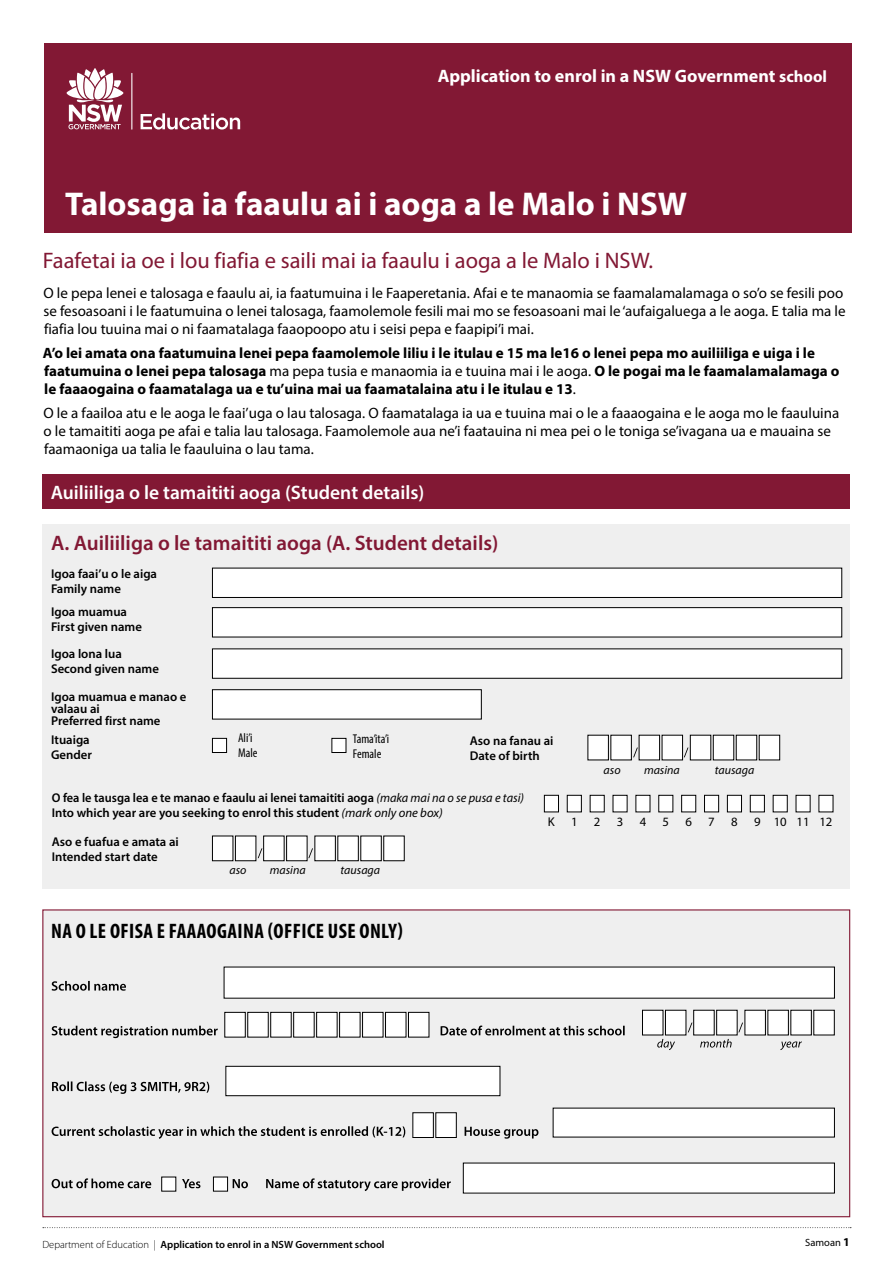
<style>
.page{position:relative;width:893px;height:1263px;background:#fff}
.page>*{position:absolute;margin:0;border:0;box-sizing:border-box;transform-origin:0 0}
.Master_Header{font:700 33px "Myriad Pro";color:#fff}
.Master_Sub_Header{font:22.5px "Myriad Pro";color:#821834}
.Section_header{font:600 21px "Myriad Pro";color:#821834}
.Bold_heading_10pt_bl{font:700 condensed 21px "Myriad Pro";letter-spacing:.02em;color:#000}
.Reverse_Heading{font:600 19.5px "Myriad Pro";color:#fff}
.t1{font:700 18px "Myriad Pro";color:#fff}
.Leading_Text{font:15px/18px "Myriad Pro";color:#000}
.Leading_Text-2{font:700 15px/18px "Myriad Pro";color:#000}
.Questions{font:600 12.75px/12px "Myriad Pro";color:#000}
.Questions_Eng{font:600 12.75px "Myriad Pro";color:#000}
.t2{font:12.75px "Myriad Pro";color:#000}
.Answer{font:condensed 12.75px "Myriad Pro";color:#000}
.Answer_Eng{font:condensed 12.75px "Myriad Pro";color:#000}
.day_month_year{font:italic 12px "Myriad Pro";color:#000}
.a__Footer{font:600 10.5px "Myriad Pro";color:#000}
.a__Page_Number{font:10.5px "Myriad Pro";color:#000}
.s1{font-size:16.5px}
.s2{font-weight:400}
.s3{font-weight:400;font-style:italic}
.s4{font-weight:300}
.s5{font-weight:700;font-size:12px}
</style>
<div class="page">
<div style="left:44px;top:43px;width:808px;height:189px;background:#821834"></div>
<hr style="left:131px;top:73px;width:1px;height:57px;background:#fff">
<svg style="left:67px;top:68px;width:56px;height:61px"></svg>
<svg style="left:141px;top:113px;width:99px;height:17px"></svg>
<div style="left:42px;top:909px;width:809px;height:309px;background:#efefef"></div>
<svg style="left:52px;top:1081px;width:157px;height:13px"></svg>
<svg style="left:52px;top:981px;width:74px;height:10px"></svg>
<div style="left:224px;top:967px;width:610px;height:31px;background:#fff"></div>
<svg style="left:52px;top:1012px;width:573px;height:26px"></svg>
<svg style="left:52px;top:1112px;width:486px;height:27px"></svg>
<svg style="left:642px;top:1010px;width:193px;height:40px"></svg>
<svg style="left:52px;top:1176px;width:399px;height:15px"></svg>
<div style="left:226px;top:1066px;width:274px;height:30px;background:#fff"></div>
<div style="left:226px;top:1066px;width:274px;height:30px;border:1px solid #000"></div>
<div style="left:553px;top:1108px;width:281px;height:29px;background:#fff"></div>
<div style="left:463px;top:1163px;width:371px;height:30px;background:#fff"></div>
<div style="left:42px;top:524px;width:808px;height:364px;background:#efefef"></div>
<div style="left:42px;top:475px;width:808px;height:34px;background:#821834"></div>
<svg style="left:43px;top:1227px;width:808px;height:1px"></svg>
<div style="left:212px;top:568px;width:630px;height:30px;background:#fff;border:1px solid #000"></div>
<div style="left:212px;top:607px;width:630px;height:30px;background:#fff;border:1px solid #000"></div>
<div style="left:212px;top:649px;width:630px;height:29px;background:#fff"></div>
<div style="left:212px;top:689px;width:269px;height:30px;background:#fff;border:1px solid #000"></div>
<div style="left:544px;top:795px;width:14px;height:17px;background:#fff"></div>
<div style="left:544px;top:795px;width:15px;height:17px;border:1px solid #000"></div>
<div style="left:567px;top:795px;width:14px;height:17px;background:#fff"></div>
<div style="left:567px;top:795px;width:15px;height:17px;border:1px solid #000"></div>
<div style="left:590px;top:795px;width:14px;height:17px;background:#fff"></div>
<div style="left:613px;top:795px;width:14px;height:17px;background:#fff"></div>
<div style="left:636px;top:795px;width:14px;height:17px;background:#fff"></div>
<div style="left:659px;top:795px;width:14px;height:17px;background:#fff"></div>
<div style="left:682px;top:795px;width:14px;height:17px;background:#fff"></div>
<div style="left:681px;top:795px;width:15px;height:17px;border:1px solid #000"></div>
<div style="left:704px;top:795px;width:15px;height:17px;background:#fff"></div>
<div style="left:704px;top:795px;width:15px;height:17px;border:1px solid #000"></div>
<div style="left:727px;top:795px;width:14px;height:17px;background:#fff"></div>
<div style="left:727px;top:795px;width:15px;height:17px;border:1px solid #000"></div>
<div style="left:750px;top:795px;width:14px;height:17px;background:#fff"></div>
<div style="left:750px;top:795px;width:15px;height:17px;border:1px solid #000"></div>
<div style="left:773px;top:795px;width:14px;height:17px;background:#fff"></div>
<div style="left:796px;top:795px;width:14px;height:17px;background:#fff"></div>
<div style="left:819px;top:795px;width:14px;height:17px;background:#fff"></div>
<div style="left:332px;top:738px;width:14px;height:14px;background:#fff"></div>
<div style="left:332px;top:738px;width:14px;height:15px;border:1px solid #000"></div>
<div style="left:212px;top:738px;width:15px;height:14px;background:#fff"></div>
<div style="left:212px;top:738px;width:15px;height:15px;border:1px solid #000"></div>
<svg style="left:587px;top:735px;width:193px;height:25px"></svg>
<svg style="left:212px;top:836px;width:193px;height:25px"></svg>
<p class="t1" style="left:438px;top:64px;width:391px">Application to enrol in a NSW Government <span class="s1">school</span></p>
<p class="Master_Header" style="left:67px;top:178px;width:723px">Application to enrol in a NSW Government school</p>
<p class="Master_Header" style="left:65px;top:182px;width:623px">Talosaga ia faaulu ai i aoga a le Malo i NSW</p>
<p class="Master_Sub_Header" style="left:43px;top:246px;width:612px">Faafetai ia oe i lou fiafia e saili mai ia faaulu i aoga a le Malo i NSW.</p>
<p class="Leading_Text" style="left:43px;top:283px;width:804px">O le pepa lenei e talosaga e faaulu ai, ia faatumuina i le Faaperetania. Afai e te manaomia se faamalamalamaga o so’o se fesili poo se fesoasoani i le faatumuina o lenei talosaga, faamolemole fesili mai mo se fesoasoani mai le ‘aufaigaluega a le aoga. E talia ma le fiafia lou tuuina mai o ni faamatalaga faaopoopo atu i seisi pepa e faapipi’i mai.</p>
<p class="Leading_Text-2" style="left:43px;top:343px;width:798px">A’o lei amata ona faatumuina lenei pepa faamolemole liliu i le itulau e 15 ma le16 o lenei pepa mo auiliiliga e uiga i le faatumuina o lenei pepa talosaga <span class="s2">ma pepa tusia e manaomia ia e tuuina mai i le aoga.</span> O le pogai ma le faamalamalamaga o le faaaogaina o faamatalaga ua e tu’uina mai ua faamatalaina atu i le itulau e 13<span class="s2">.</span></p>
<p class="Leading_Text" style="left:43px;top:404px;width:797px">O le a faailoa atu e le aoga le faai’uga o lau talosaga. O faamatalaga ia ua e tuuina mai o le a faaaogaina e le aoga mo le faauluina o le tamaititi aoga pe afai e talia lau talosaga. Faamolemole aua ne’i faatauina ni mea pei o le toniga se’ivagana ua e mauaina se faamaoniga ua talia le faauluina o lau tama.</p>
<p class="Reverse_Heading" style="left:51px;top:480px;width:375px">Auiliiliga o le tamaititi aoga (Student details)</p>
<p class="Section_header" style="left:51px;top:530px;width:449px">A. Auiliiliga o le tamaititi aoga (A. Student details)</p>
<p class="Questions" style="left:51px;top:567px;width:108px">Igoa faai’u o le aiga</p>
<p class="Questions_Eng" style="left:51px;top:581px;width:71px">Family name</p>
<p class="Questions" style="left:51px;top:606px;width:78px">Igoa muamua</p>
<p class="Questions_Eng" style="left:51px;top:619px;width:92px">First given name</p>
<p class="Questions" style="left:51px;top:647px;width:72px">Igoa lona lua</p>
<p class="Questions_Eng" style="left:51px;top:661px;width:109px">Second given name</p>
<p class="Questions" style="left:51px;top:690px;width:137px">Igoa muamua e manao e valaau ai</p>
<p class="Questions_Eng" style="left:51px;top:712px;width:111px">Preferred first name</p>
<p class="Questions" style="left:51px;top:733px;width:40px">Ituaiga</p>
<p class="Questions_Eng" style="left:51px;top:746px;width:42px">Gender</p>
<p class="Answer" style="left:238px;top:730px;width:16px">Ali’i</p>
<p class="Answer_Eng" style="left:238px;top:745px;width:21px">Male</p>
<p class="Answer" style="left:353px;top:731px;width:38px">Tama’ita’i</p>
<p class="Answer_Eng" style="left:353px;top:746px;width:30px">Female</p>
<p class="Questions" style="left:470px;top:735px;width:85px">Aso na fanau ai</p>
<p class="Questions_Eng" style="left:470px;top:748px;width:71px">Date of birth</p>
<p class="day_month_year" style="left:604px;top:763px;width:19px">aso</p>
<p class="day_month_year" style="left:644px;top:763px;width:37px">masina</p>
<p class="day_month_year" style="left:715px;top:763px;width:41px">tausaga</p>
<p class="Questions" style="left:52px;top:791px;width:474px">O fea le tausga lea e te manao e faaulu ai lenei tamaititi aoga <span class="s3">(maka mai na o se pusa e tasi)</span></p>
<p class="Questions_Eng" style="left:52px;top:804px;width:392px">Into which year are you seeking to enrol this student <span class="s3">(mark only one box)</span></p>
<p class="Questions" style="left:52px;top:835px;width:128px">Aso e fuafua e amata ai</p>
<p class="Questions_Eng" style="left:52px;top:848px;width:107px">Intended start date</p>
<p class="day_month_year" style="left:229px;top:863px;width:19px">aso</p>
<p class="day_month_year" style="left:270px;top:863px;width:37px">masina</p>
<p class="day_month_year" style="left:341px;top:863px;width:41px">tausaga</p>
<p class="Bold_heading_10pt_bl" style="left:51px;top:918px;width:353px">NA O LE OFISA E FAAAOGAINA (OFFICE USE ONLY)</p>
<p class="t2" style="left:548px;top:814px;width:8px">K</p>
<p class="t2" style="left:571px;top:814px;width:8px">1</p>
<p class="t2" style="left:594px;top:814px;width:8px">2</p>
<p class="t2" style="left:617px;top:814px;width:8px">3</p>
<p class="t2" style="left:640px;top:814px;width:8px">4</p>
<p class="t2" style="left:662px;top:814px;width:8px">5</p>
<p class="t2" style="left:685px;top:814px;width:8px">6</p>
<p class="t2" style="left:708px;top:814px;width:8px">7</p>
<p class="t2" style="left:731px;top:814px;width:8px">8</p>
<p class="t2" style="left:754px;top:814px;width:8px">9</p>
<p class="t2" style="left:774px;top:814px;width:15px">10</p>
<p class="t2" style="left:796px;top:814px;width:15px">11</p>
<p class="t2" style="left:819px;top:814px;width:15px">12</p>
<p class="a__Footer" style="left:43px;top:1237px;width:344px"><span class="s4">Department of Education |</span> Application to enrol in a NSW Government school</p>
<p class="a__Page_Number" style="left:805px;top:1236px;width:46px">Samoan <span class="s5">1</span></p>
</div>
